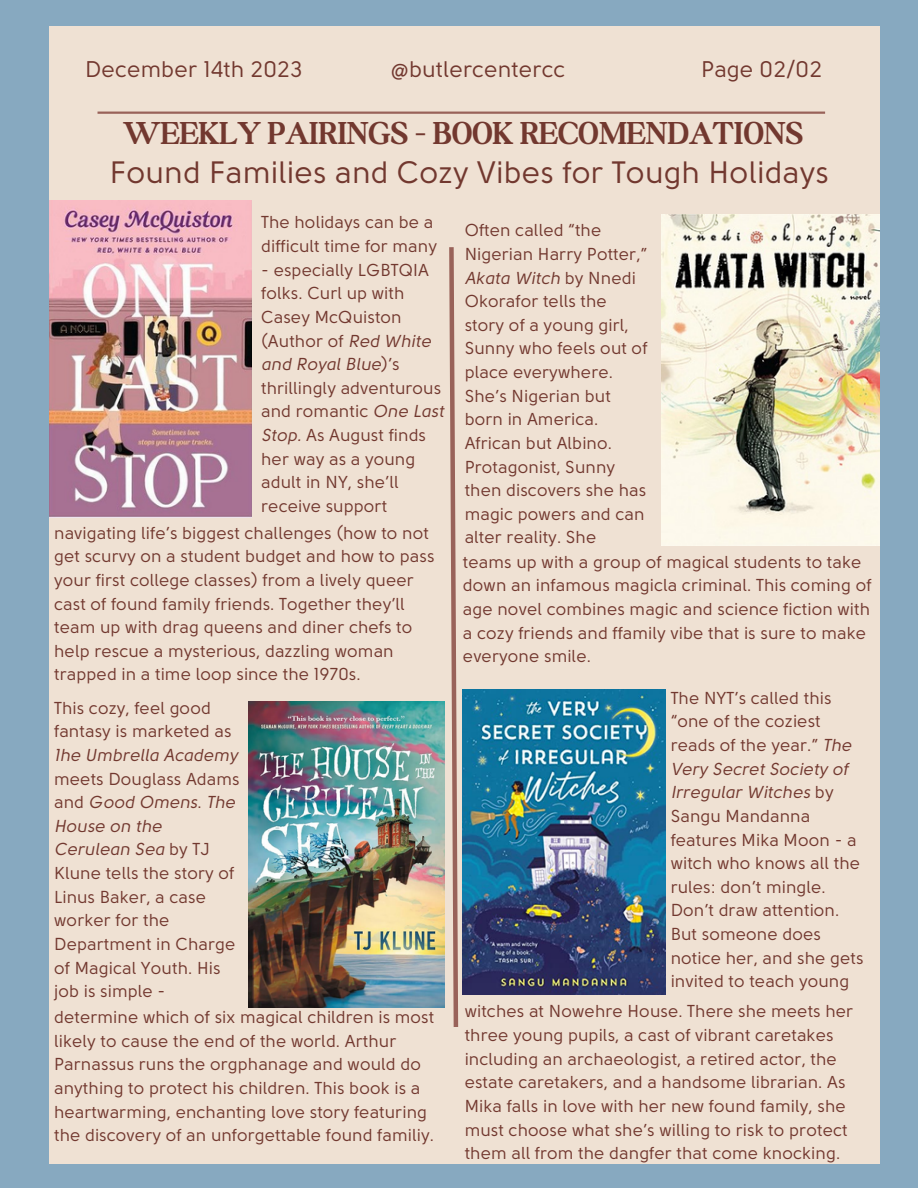
<style>
.page{position:relative;width:918px;height:1188px;background:#87a9c0}
.page>*{position:absolute;margin:0;border:0;box-sizing:border-box;transform-origin:0 0}
.t1{font:700 33.9px "Boston Angel";color:#72382f}
.t2{font:30.9px "Solomon Sans";color:#72382f}
.t3{font:22.5px "Solomon Sans";color:#72382f}
.t4{font:17.25px/23.7px "Solomon Sans";color:#72382f}
.s1{font-style:italic}
</style>
<div class="page">
<div style="left:49px;top:26px;width:831px;height:1138px;background:#efe1d3"></div>
<hr style="left:98px;top:112px;width:727px;height:2px;background:#996259">
<svg style="left:449px;top:247px;width:10px;height:780px"></svg>
<img style="left:49px;top:201px;width:203px;height:316px">
<img style="left:248px;top:701px;width:196px;height:306px">
<img style="left:661px;top:214px;width:218px;height:331px">
<img style="left:463px;top:690px;width:202px;height:305px">
<p class="t3" style="left:85px;top:59px;width:219px">December 14th 2023</p>
<p class="t3" style="left:391px;top:59px;width:176px">@butlercentercc</p>
<p class="t3" style="left:701px;top:59px;width:123px">Page 02/02</p>
<p class="t1" style="left:123px;top:113px;width:681px">WEEKLY PAIRINGS - BOOK RECOMENDATIONS</p>
<p class="t2" style="left:110px;top:158px;width:721px">Found Families and Cozy Vibes for Tough Holidays</p>
<p class="t4" style="left:261px;top:211px;width:177px">The holidays can be a difficult time for many</p>
<p class="t4" style="left:261px;top:259px;width:184px">- especially LGBTQIA folks. Curl up with<br>Casey McQuiston (Author of <span class="s1">Red White and Royal Blue</span>)’s thrillingly adventurous and romantic <span class="s1">One Last<br>Stop.</span> As August finds her way as a young adult in NY, she’ll receive support</p>
<p class="t4" style="left:54px;top:522px;width:382px">navigating life’s biggest challenges (how to not get scurvy on a student budget and how to pass your first college classes) from a lively queer cast of found family friends. Together they’ll team up with drag queens and diner chefs to help rescue a mysterious, dazzling woman trapped in a time loop since the 1970s.</p>
<p class="t4" style="left:54px;top:697px;width:187px">This cozy, feel good fantasy is marketed as<br><span class="s1">1he Umbrella Academy </span>meets Douglass Adams and <span class="s1">Good Omens</span>. <span class="s1">The<br>House on the<br>Cerulean Sea</span> by TJ<br>Klune tells the story of<br>Linus Baker, a case worker for the<br>Department in Charge of Magical Youth. His job is simple -</p>
<p class="t4" style="left:54px;top:1006px;width:382px">determine which of six magical children is most likely to cause the end of the world. Arthur Parnassus runs the orgphanage and would do anything to protect his children. This book is a heartwarming, enchanting love story featuring the discovery of an unforgettable found familiy.</p>
<p class="t4" style="left:465px;top:219px;width:184px">Often called “the<br>Nigerian Harry Potter,”<br><span class="s1">Akata Witch</span> by Nnedi<br>Okorafor tells the story of a young girl,<br>Sunny who feels out of place everywhere.<br>She’s Nigerian but born in America.<br>African but Albino.<br>Protagonist, Sunny then discovers she has magic powers and can alter reality. She</p>
<p class="t4" style="left:463px;top:551px;width:410px">teams up with a group of magical students to take down an infamous magicla criminal. This coming of age novel combines magic and science fiction with a cozy friends and ffamily vibe that is sure to make everyone smile.</p>
<p class="t4" style="left:671px;top:687px;width:195px">The NYT’s called this “one of the coziest reads of the year.” <span class="s1">The<br>Very Secret Society of<br>Irregular Witches</span> by<br>Sangu Mandanna features Mika Moon - a witch who knows all the rules: don’t mingle.<br>Don’t draw attention.<br>But someone does notice her, and she gets invited to teach young</p>
<p class="t4" style="left:465px;top:1000px;width:390px">witches at Nowehre House. There she meets her three young pupils, a cast of vibrant caretakes including an archaeologist, a retired actor, the estate caretakers, and a handsome librarian. As Mika falls in love with her new found family, she must choose what she’s willing to risk to protect them all from the dangfer that come knocking.</p>
</div>
